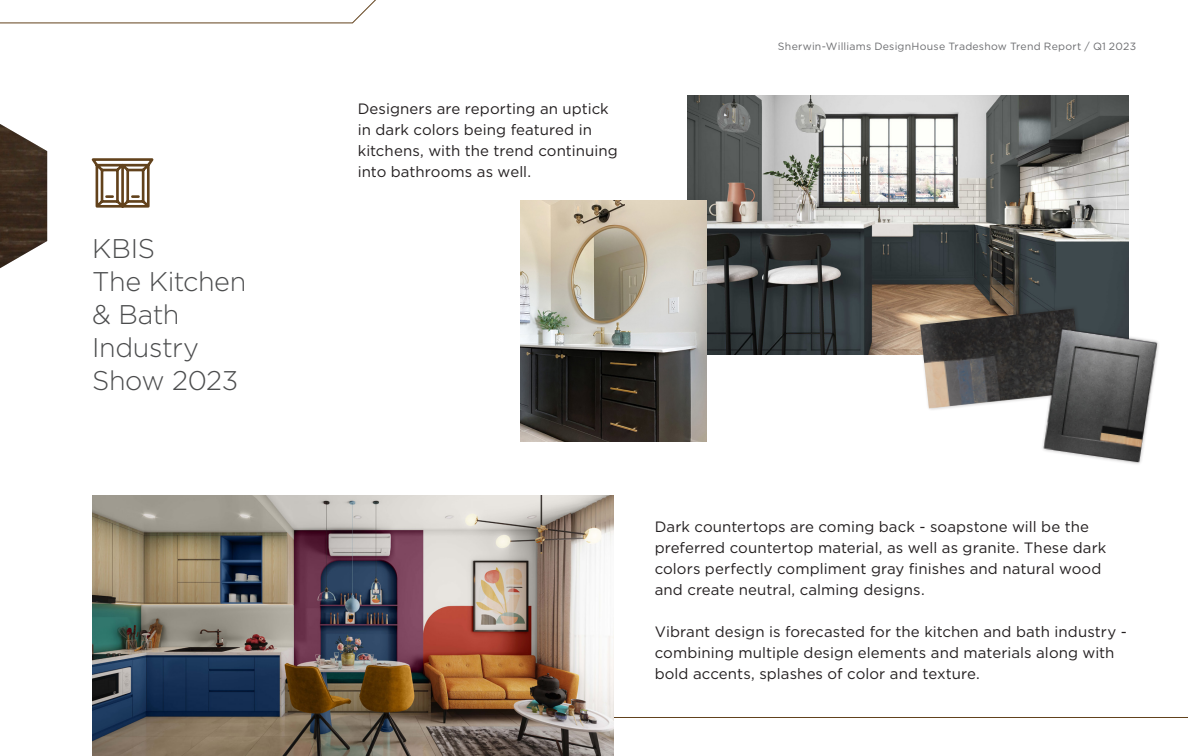
<style>
.page{position:relative;width:1188px;height:756px;background:#fff}
.page>*{position:absolute;margin:0;border:0;box-sizing:border-box;transform-origin:0 0}
.t1{font:300 27px/33px "Gotham";letter-spacing:-.015em;color:#4b4c4d}
.t2{font:15px/21px "Gotham";letter-spacing:.005em;color:#231f20}
.t3{font:10.5px "Gotham";letter-spacing:.02em;color:#6c6d70}
</style>
<div class="page">
<svg style="left:613px;top:717px;width:575px;height:39px"></svg>
<img style="left:688px;top:95px;width:440px;height:259px">
<img style="left:521px;top:201px;width:185px;height:240px">
<img style="left:92px;top:496px;width:521px;height:260px">
<svg style="left:0;top:0;width:376px;height:269px"></svg>
<svg style="left:916px;top:304px;width:213px;height:106px;background:#66615c"></svg>
<img style="left:1036px;top:321px;width:123px;height:143px">
<p class="t1" style="left:92px;top:231px;width:156px">KBIS<br>The Kitchen &amp; Bath<br>Industry<br>Show 2023</p>
<p class="t2" style="left:358px;top:98px;width:262px">Designers are reporting an uptick in dark colors being featured in kitchens, with the trend continuing into bathrooms as well.</p>
<p class="t3" style="left:778px;top:40px;width:360px">Sherwin-Williams DesignHouse Tradeshow Trend Report / Q1 2023</p>
<p class="t2" style="left:655px;top:516px;width:453px">Dark countertops are coming back - soapstone will be the preferred countertop material, as well as granite. These dark colors perfectly compliment gray finishes and natural wood and create neutral, calming designs.</p>
<p class="t2" style="left:655px;top:621px;width:474px">Vibrant design is forecasted for the kitchen and bath industry - combining multiple design elements and materials along with bold accents, splashes of color and texture.</p>
</div>
